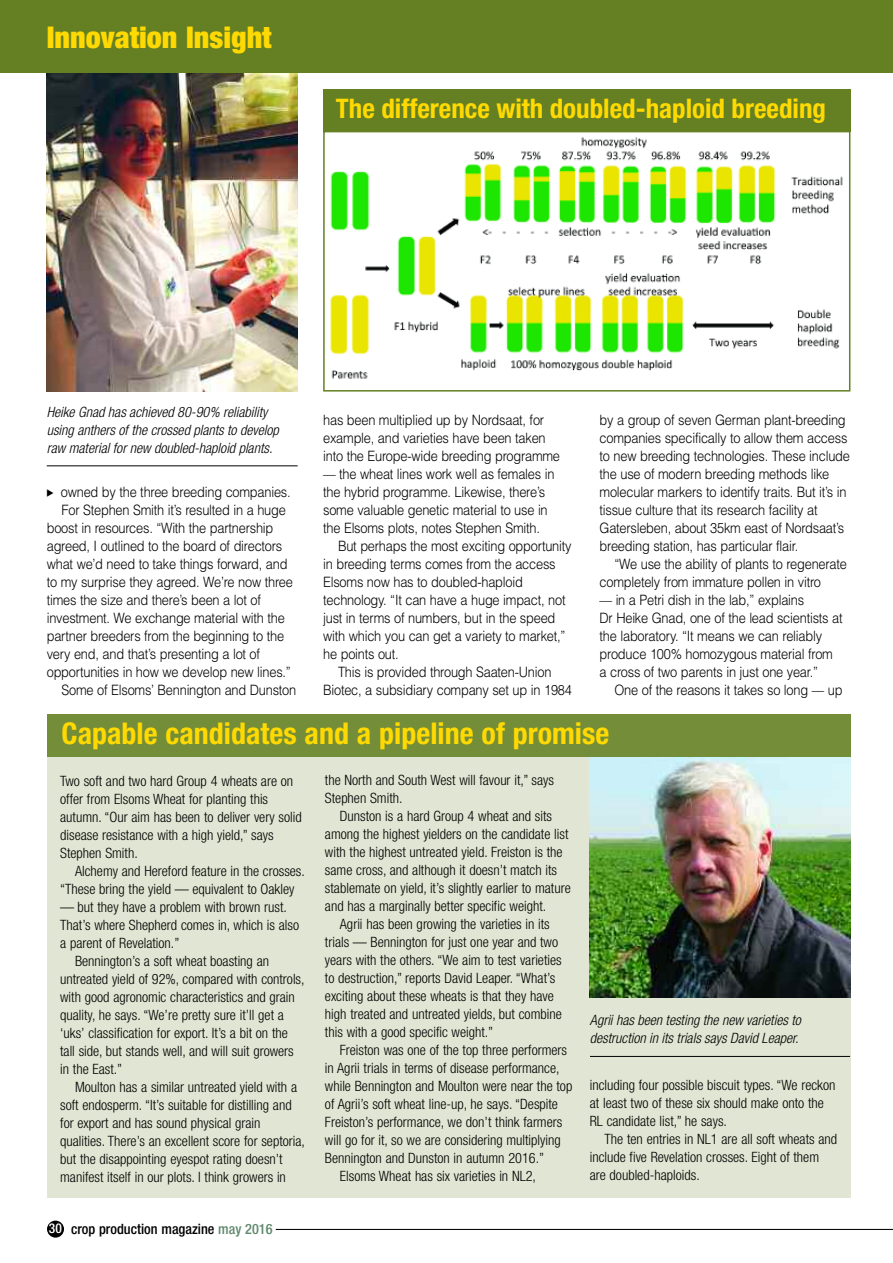
<style>
.page{position:relative;width:893px;height:1263px;background:#fff}
.page>*{position:absolute;margin:0;border:0;box-sizing:border-box;transform-origin:0 0}
.t1{font:700 condensed 30px "Helvetica Neue";color:#ffd902}
.t2{font:900 condensed 30px "Helvetica Neue";color:#ffd902}
.t3{font:700 condensed 27px "Helvetica Neue";color:#ffd902}
.t4{font:300 condensed 14.25px/18px "Helvetica Neue";color:#000}
.t5{font:300 14.25px/18px "Helvetica";letter-spacing:-.015em;color:#000;scale:.9 1}
.t6{font:italic 300 condensed 14.25px/18px "Helvetica Neue";color:#000}
.t7{font:500 condensed 14.25px "Helvetica Neue";color:#000}
.s1{font-size:13.5px;color:#fff}
.s2{color:#60896c}
</style>
<div class="page">
<img style="left:330px;top:137px;width:513px;height:242px">
<div style="left:323px;top:131px;width:527px;height:261px;border:2px solid #648022"></div>
<img style="left:47px;top:72px;width:251px;height:319px">
<hr style="left:47px;top:465px;width:251px;height:1px;background:#000">
<div style="left:0;top:0;width:893px;height:72px;background:#648022"></div>
<div style="left:323px;top:89px;width:527px;height:43px;background:#648022"></div>
<div style="left:47px;top:751px;width:803px;height:447px;background:#e0e6d3"></div>
<hr style="left:590px;top:1056px;width:260px;height:1px;background:#000">
<img style="left:590px;top:757px;width:260px;height:240px">
<div style="left:47px;top:1220px;width:17px;height:17px;background:#000;border-radius:50%"></div>
<hr style="left:276px;top:1229px;width:617px;height:1px;background:#000">
<div style="left:47px;top:714px;width:803px;height:43px;background:#748d38"></div>
<h1 class="t2" style="left:47px;top:27px;width:226px">Innovation Insight</h1>
<h2 class="t3" style="left:336px;top:99px;width:492px">The difference with doubled-haploid breeding</h2>
<p class="t6" style="left:47px;top:404px;width:234px">Heike Gnad has achieved 80-90% reliability using anthers of the crossed plants to develop raw material for new doubled-haploid plants.</p>
<p class="t5" style="left:61px;top:483px;width:257px">owned by the three breeding companies.</p>
<p class="t5" style="left:62px;top:501px;width:251px">For Stephen Smith it’s resulted in a huge</p>
<p class="t5" style="left:47px;top:519px;width:253px">boost in resources. “With the partnership</p>
<p class="t5" style="left:47px;top:537px;width:263px">agreed, I outlined to the board of directors</p>
<p class="t5" style="left:47px;top:555px;width:269px">what we’d need to take things forward, and</p>
<p class="t5" style="left:47px;top:573px;width:275px">to my surprise they agreed. We’re now three</p>
<p class="t5" style="left:47px;top:591px;width:239px">times the size and there’s been a lot of</p>
<p class="t5" style="left:47px;top:609px;width:266px">investment. We exchange material with the</p>
<p class="t5" style="left:47px;top:627px;width:265px">partner breeders from the beginning to the</p>
<p class="t5" style="left:47px;top:645px;width:239px">very end, and that’s presenting a lot of</p>
<p class="t5" style="left:47px;top:663px;width:273px">opportunities in how we develop new lines.”</p>
<p class="t5" style="left:62px;top:681px;width:262px">Some of Elsoms’ Bennington and Dunston</p>
<p class="t5" style="left:323px;top:411px;width:265px">has been multiplied up by Nordsaat, for example, and varieties have been taken into the Europe-wide breeding programme –– the wheat lines work well as females in the hybrid programme. Likewise, there’s some valuable genetic material to use in the Elsoms plots, notes Stephen Smith.</p>
<p class="t5" style="left:323px;top:537px;width:277px;text-indent:15px">But perhaps the most exciting opportunity in breeding terms comes from the access Elsoms now has to doubled-haploid technology. “It can have a huge impact, not just in terms of numbers, but in the speed with which you can get a variety to market,” he points out.</p>
<p class="t5" style="left:323px;top:663px;width:278px;text-align:center">This is provided through Saaten-Union<br>Biotec, a subsidiary company set up in 1984</p>
<p class="t5" style="left:600px;top:411px;width:280px">by a group of seven German plant-breeding companies specifically to allow them access to new breeding technologies. These include the use of modern breeding methods like molecular markers to identify traits. But it’s in tissue culture that its research facility at Gatersleben, about 35km east of Nordsaat’s breeding station, has particular flair.</p>
<p class="t5" style="left:600px;top:555px;width:276px;text-indent:15px">“We use the ability of plants to regenerate completely from immature pollen in vitro<br>–– in a Petri dish in the lab,” explains<br>Dr Heike Gnad, one of the lead scientists at the laboratory. “It means we can reliably produce 100% homozygous material from<br>a cross of two parents in just one year.”</p>
<p class="t5" style="left:614px;top:681px;width:255px">One of the reasons it takes so long –– up</p>
<h1 class="t1" style="left:62px;top:722px;width:549px">Capable candidates and a pipeline of promise</h1>
<p class="t4" style="left:60px;top:773px;width:243px">Two soft and two hard Group 4 wheats are on offer from Elsoms Wheat for planting this autumn. “Our aim has been to deliver very solid disease resistance with a high yield,” says Stephen Smith.</p>
<p class="t4" style="left:75px;top:863px;width:231px">Alchemy and Hereford feature in the crosses.</p>
<p class="t4" style="left:60px;top:881px;width:236px">“These bring the yield –– equivalent to Oakley</p>
<p class="t4" style="left:60px;top:899px;width:228px">–– but they have a problem with brown rust.</p>
<p class="t4" style="left:60px;top:917px;width:240px">That’s where Shepherd comes in, which is also</p>
<p class="t4" style="left:60px;top:935px;width:121px">a parent of Revelation.”</p>
<p class="t4" style="left:75px;top:953px;width:196px">Bennington’s a soft wheat boasting an</p>
<p class="t4" style="left:60px;top:971px;width:246px">untreated yield of 92%, compared with controls,</p>
<p class="t4" style="left:60px;top:989px;width:236px">with good agronomic characteristics and grain</p>
<p class="t4" style="left:60px;top:1007px;width:225px">quality, he says. “We’re pretty sure it’ll get a</p>
<p class="t4" style="left:60px;top:1025px;width:229px">‘uks’ classification for export. It’s a bit on the</p>
<p class="t4" style="left:60px;top:1043px;width:235px">tall side, but stands well, and will suit growers</p>
<p class="t4" style="left:60px;top:1061px;width:64px">in the East.”</p>
<p class="t4" style="left:75px;top:1079px;width:224px">Moulton has a similar untreated yield with a</p>
<p class="t4" style="left:60px;top:1097px;width:233px">soft endosperm. “It’s suitable for distilling and</p>
<p class="t4" style="left:60px;top:1115px;width:202px">for export and has sound physical grain</p>
<p class="t4" style="left:60px;top:1133px;width:246px">qualities. There’s an excellent score for septoria,</p>
<p class="t4" style="left:60px;top:1151px;width:224px">but the disappointing eyespot rating doesn’t</p>
<p class="t4" style="left:60px;top:1169px;width:227px">manifest itself in our plots. I think growers in</p>
<p class="t7" style="left:49px;top:1224px;width:225px"><span class="s1">30</span> crop production magazine <span class="s2">may 2016</span></p>
<p class="t4" style="left:325px;top:772px;width:231px">the North and South West will favour it,” says<br>Stephen Smith.</p>
<p class="t4" style="left:325px;top:808px;width:247px;text-indent:15px">Dunston is a hard Group 4 wheat and sits among the highest yielders on the candidate list with the highest untreated yield. Freiston is the same cross, and although it doesn’t match its stablemate on yield, it’s slightly earlier to mature and has a marginally better specific weight.</p>
<p class="t4" style="left:325px;top:916px;width:238px;text-indent:15px">Agrii has been growing the varieties in its trials –– Bennington for just one year and two years with the others. “We aim to test varieties to destruction,” reports David Leaper. “What’s exciting about these wheats is that they have high treated and untreated yields, but combine this with a good specific weight.”</p>
<p class="t4" style="left:340px;top:1042px;width:229px">Freiston was one of the top three performers</p>
<p class="t4" style="left:325px;top:1060px;width:236px">in Agrii trials in terms of disease performance,</p>
<p class="t4" style="left:325px;top:1078px;width:249px">while Bennington and Moulton were near the top</p>
<p class="t4" style="left:325px;top:1096px;width:235px">of Agrii’s soft wheat line-up, he says. “Despite</p>
<p class="t4" style="left:325px;top:1114px;width:239px">Freiston’s performance, we don’t think farmers</p>
<p class="t4" style="left:325px;top:1132px;width:237px">will go for it, so we are considering multiplying</p>
<p class="t4" style="left:325px;top:1150px;width:221px">Bennington and Dunston in autumn 2016.”</p>
<p class="t4" style="left:340px;top:1168px;width:198px">Elsoms Wheat has six varieties in NL2,</p>
<p class="t6" style="left:590px;top:1012px;width:212px">Agrii has been testing the new varieties to destruction in its trials says David Leaper.</p>
<p class="t4" style="left:590px;top:1077px;width:247px">including four possible biscuit types. “We reckon at least two of these six should make onto the<br>RL candidate list,” he says.</p>
<p class="t4" style="left:590px;top:1131px;width:249px;text-indent:15px">The ten entries in NL1 are all soft wheats and include five Revelation crosses. Eight of them are doubled-haploids.</p>
</div>
